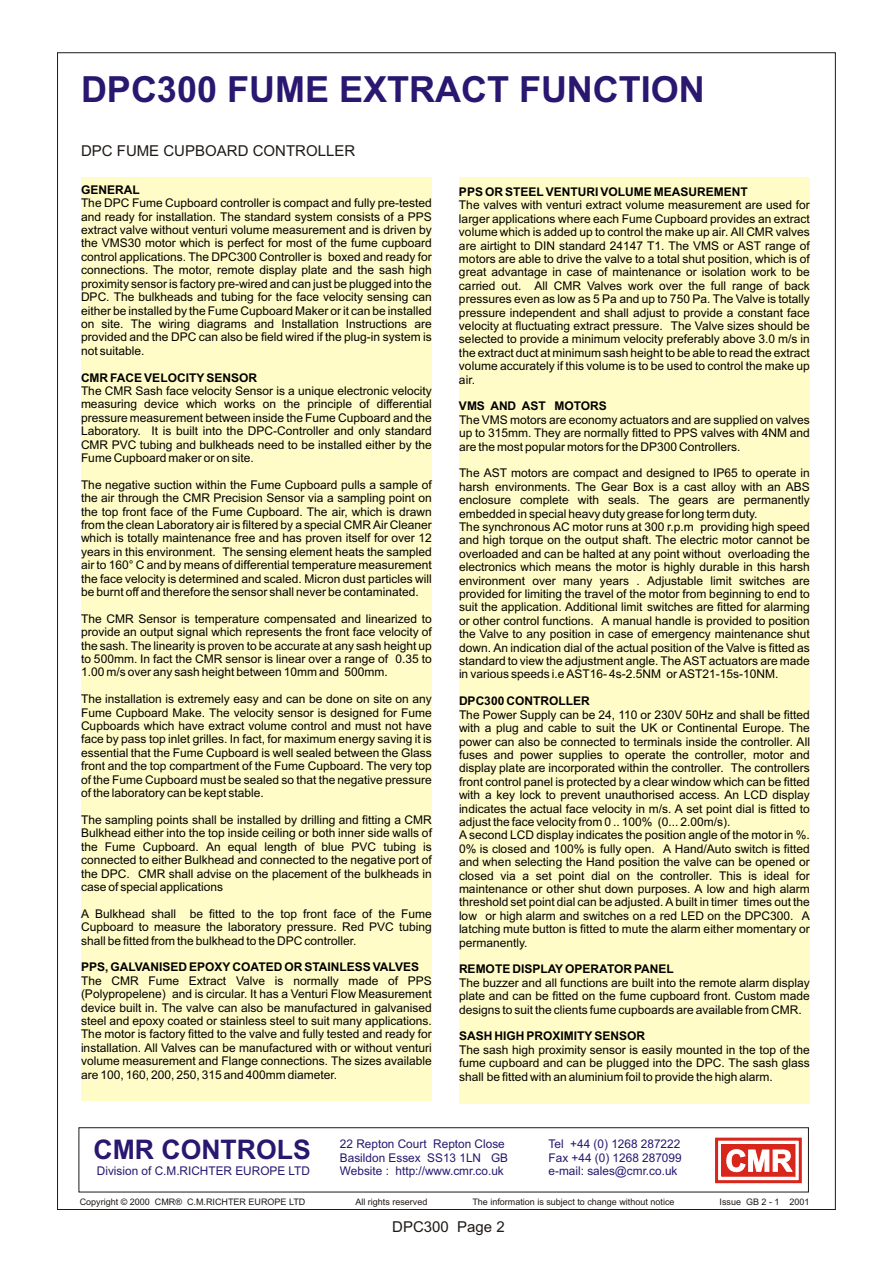
<style>
.page{position:relative;width:894px;height:1263px;background:#fff}
.page>*{position:absolute;margin:0;border:0;box-sizing:border-box;transform-origin:0 0}
.t1{font:700 36px "Arial";color:#291770}
.t2{font:700 27px "Arial";color:#291770}
.t3{font:15px "Arial";color:#1f1a17}
.t4{font:12px/13.4px "Arial";color:#000;text-align:justify}
.t5{font:700 12px "Arial";color:#000}
.t6{font:12px/13.4px "Arial";color:#291770}
.t7{font:9px "Arial";color:#1f1a17}
</style>
<div class="page">
<div style="left:79px;top:1127px;width:730px;height:65px;border:1px solid #1f1a17"></div>
<svg style="left:715px;top:1138px;width:87px;height:45px"></svg>
<div style="left:81px;top:178px;width:351px;height:923px;background:#fffcc7"></div>
<div style="left:459px;top:178px;width:351px;height:926px;background:#fffcc7"></div>
<h1 class="t1" style="left:81px;top:76px;width:625px">DPC300 FUME EXTRACT FUNCTION</h1>
<p class="t3" style="left:81px;top:145px;width:276px">DPC FUME CUPBOARD CONTROLLER</p>
<p class="t5" style="left:81px;top:185px;width:60px">GENERAL</p>
<p class="t4" style="left:81px;top:197px;width:352px">The DPC Fume Cupboard controller is compact and fully pre-tested and ready for installation. The standard system consists of a PPS extract valve without venturi volume measurement and is driven by the VMS30 motor which is perfect for most of the fume cupboard control applications. The DPC300 Controller is boxed and ready for connections. The motor, remote display plate and the sash high proximity sensor is factory pre-wired and can just be plugged into the DPC. The bulkheads and tubing for the face velocity sensing can either be installed by the Fume Cupboard Maker or it can be installed on site. The wiring diagrams and Installation Instructions are provided and the DPC can also be field wired if the plug-in system is not suitable.</p>
<p class="t5" style="left:81px;top:373px;width:178px">CMR FACE VELOCITY SENSOR</p>
<p class="t4" style="left:81px;top:385px;width:352px">The CMR Sash face velocity Sensor is a unique electronic velocity measuring device which works on the principle of differential pressure measurement between inside the Fume Cupboard and the Laboratory. It is built into the DPC-Controller and only standard CMR PVC tubing and bulkheads need to be installed either by the Fume Cupboard maker or on site.</p>
<p class="t4" style="left:81px;top:479px;width:352px">The negative suction within the Fume Cupboard pulls a sample of the air through the CMR Precision Sensor via a sampling point on the top front face of the Fume Cupboard. The air, which is drawn from the clean Laboratory air is filtered by a special CMR Air Cleaner which is totally maintenance free and has proven itself for over 12 years in this environment. The sensing element heats the sampled air to 160° C and by means of differential temperature measurement the face velocity is determined and scaled. Micron dust particles will be burnt off and therefore the sensor shall never be contaminated.</p>
<p class="t4" style="left:81px;top:613px;width:352px">The CMR Sensor is temperature compensated and linearized to provide an output signal which represents the front face velocity of the sash. The linearity is proven to be accurate at any sash height up to 500mm. In fact the CMR sensor is linear over a range of 0.35 to 1.00 m/s over any sash height between 10mm and 500mm.</p>
<p class="t4" style="left:81px;top:693px;width:352px">The installation is extremely easy and can be done on site on any Fume Cupboard Make. The velocity sensor is designed for Fume Cupboards which have extract volume control and must not have face by pass top inlet grilles. In fact, for maximum energy saving it is essential that the Fume Cupboard is well sealed between the Glass front and the top compartment of the Fume Cupboard. The very top of the Fume Cupboard must be sealed so that the negative pressure of the laboratory can be kept stable.</p>
<p class="t4" style="left:81px;top:814px;width:353px">The sampling points shall be installed by drilling and fitting a CMR Bulkhead either into the top inside ceiling or both inner side walls of the Fume Cupboard. An equal length of blue PVC tubing is connected to either Bulkhead and connected to the negative port of the DPC. CMR shall advise on the placement of the bulkheads in case of special applications</p>
<p class="t4" style="left:81px;top:908px;width:352px">A Bulkhead shall be fitted to the top front face of the Fume Cupboard to measure the laboratory pressure. Red PVC tubing shall be fitted from the bulkhead to the DPC controller.</p>
<p class="t5" style="left:81px;top:963px;width:340px">PPS, GALVANISED EPOXY COATED OR STAINLESS VALVES</p>
<p class="t4" style="left:81px;top:975px;width:352px">The CMR Fume Extract Valve is normally made of PPS (Polypropelene) and is circular. It has a Venturi Flow Measurement device built in. The valve can also be manufactured in galvanised steel and epoxy coated or stainless steel to suit many applications.<br>The motor is factory fitted to the valve and fully tested and ready for installation. All Valves can be manufactured with or without venturi volume measurement and Flange connections. The sizes available are 100, 160, 200, 250, 315 and 400mm diameter.</p>
<p class="t5" style="left:459px;top:187px;width:290px">PPS OR STEEL VENTURI VOLUME MEASUREMENT</p>
<p class="t4" style="left:459px;top:200px;width:352px">The valves with venturi extract volume measurement are used for larger applications where each Fume Cupboard provides an extract volume which is added up to control the make up air. All CMR valves are airtight to DIN standard 24147 T1. The VMS or AST range of motors are able to drive the valve to a total shut position, which is of great advantage in case of maintenance or isolation work to be carried out. All CMR Valves work over the full range of back pressures even as low as 5 Pa and up to 750 Pa. The Valve is totally pressure independent and shall adjust to provide a constant face velocity at fluctuating extract pressure. The Valve sizes should be selected to provide a minimum velocity preferably above 3.0 m/s in the extract duct at minimum sash height to be able to read the extract volume accurately if this volume is to be used to control the make up air.</p>
<p class="t5" style="left:459px;top:402px;width:149px">VMS AND AST MOTORS</p>
<p class="t4" style="left:459px;top:414px;width:352px">The VMS motors are economy actuators and are supplied on valves up to 315mm. They are normally fitted to PPS valves with 4NM and are the most popular motors for the DP300 Controllers.</p>
<p class="t4" style="left:459px;top:468px;width:352px;text-align:left">The AST motors are compact and designed to IP65 to operate in harsh environments. The Gear Box is a cast alloy with an ABS enclosure complete with seals. The gears are permanently embedded in special heavy duty grease for long term duty.<br>The synchronous AC motor runs at 300 r.p.m providing high speed and high torque on the output shaft. The electric motor cannot be overloaded and can be halted at any point without overloading the electronics which means the motor is highly durable in this harsh environment over many years . Adjustable limit switches are provided for limiting the travel of the motor from beginning to end to suit the application. Additional limit switches are fitted for alarming or other control functions. A manual handle is provided to position the Valve to any position in case of emergency maintenance shut down. An indication dial of the actual position of the Valve is fitted as standard to view the adjustment angle. The AST actuators are made in various speeds i.e AST16- 4s-2.5NM or AST21-15s-10NM.</p>
<p class="t5" style="left:459px;top:697px;width:132px">DPC300 CONTROLLER</p>
<p class="t4" style="left:459px;top:709px;width:352px;text-align:left">The Power Supply can be 24, 110 or 230V 50Hz and shall be fitted with a plug and cable to suit the UK or Continental Europe. The power can also be connected to terminals inside the controller. All fuses and power supplies to operate the controller, motor and display plate are incorporated within the controller. The controllers front control panel is protected by a clear window which can be fitted with a key lock to prevent unauthorised access. An LCD display indicates the actual face velocity in m/s. A set point dial is fitted to adjust the face velocity from 0 .. 100% (0... 2.00m/s).<br>A second LCD display indicates the position angle of the motor in %.<br>0% is closed and 100% is fully open. A Hand/Auto switch is fitted and when selecting the Hand position the valve can be opened or closed via a set point dial on the controller. This is ideal for maintenance or other shut down purposes. A low and high alarm threshold set point dial can be adjusted. A built in timer times out the low or high alarm and switches on a red LED on the DPC300. A latching mute button is fitted to mute the alarm either momentary or permanently.</p>
<p class="t5" style="left:459px;top:965px;width:216px">REMOTE DISPLAY OPERATOR PANEL</p>
<p class="t4" style="left:459px;top:977px;width:352px">The buzzer and all functions are built into the remote alarm display plate and can be fitted on the fume cupboard front. Custom made designs to suit the clients fume cupboards are available from CMR.</p>
<p class="t5" style="left:459px;top:1032px;width:188px">SASH HIGH PROXIMITY SENSOR</p>
<p class="t4" style="left:459px;top:1044px;width:352px">The sash high proximity sensor is easily mounted in the top of the fume cupboard and can be plugged into the DPC. The sash glass shall be fitted with an aluminium foil to provide the high alarm.</p>
<h2 class="t2" style="left:94px;top:1139px;width:219px">CMR CONTROLS</h2>
<p class="t6" style="left:97px;top:1165px;width:215px">Division of C.M.RICHTER EUROPE LTD</p>
<p class="t6" style="left:340px;top:1139px;width:170px">22 Repton Court Repton Close<br>Basildon Essex SS13 1LN GB<br>Website : http://www.cmr.co.uk</p>
<p class="t6" style="left:549px;top:1139px;width:135px;text-align:justify">Tel +44 (0) 1268 287222<br>Fax +44 (0) 1268 287099 e-mail: sales@cmr.co.uk</p>
<p class="t7" style="left:80px;top:1198px;width:227px">Copyright © 2000 CMR® C.M.RICHTER EUROPE LTD</p>
<p class="t7" style="left:355px;top:1198px;width:74px">All rights reserved</p>
<p class="t7" style="left:472px;top:1198px;width:204px">The information is subject to change without notice</p>
<p class="t7" style="left:720px;top:1198px;width:92px">Issue GB 2 - 1 2001</p>
<p class="t3" style="left:392px;top:1221px;width:114px">DPC300 Page 2</p>
</div>
